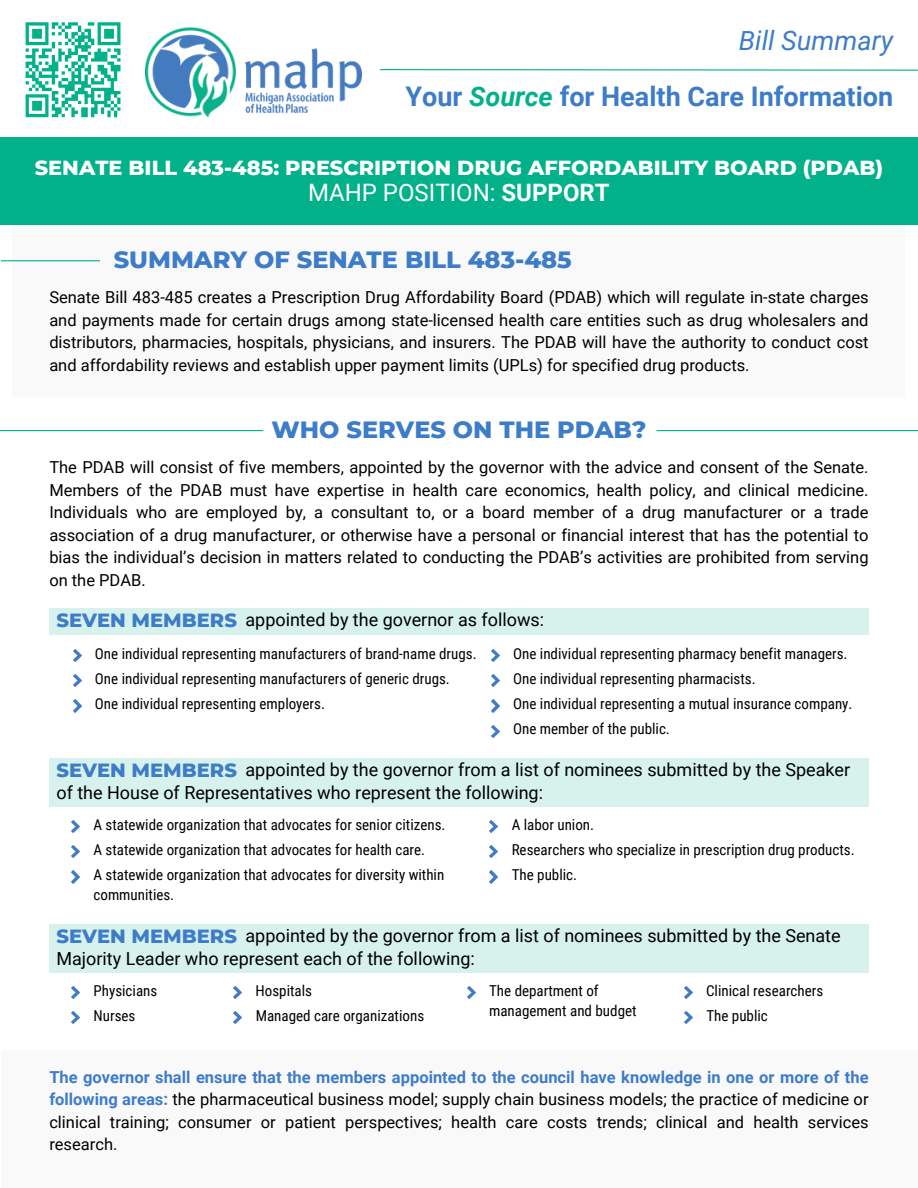
<style>
.page{position:relative;width:918px;height:1188px;background:#fff}
.page>*{position:absolute;margin:0;border:0;box-sizing:border-box;transform-origin:0 0}
.t1{font:700 27px "Roboto";color:#3d7cc9}
.t2{font:italic 27px "Roboto";color:#3d7cc9}
.t3{font:800 24px "Montserrat";color:#3d7cc9}
.t4{font:24px "Roboto";color:#fff}
.t5{font:800 20.85px "Montserrat";color:#fff}
.t6{font:18px "Roboto";color:#000}
.t7{font:16.5px/22.5px "Roboto";color:#000;text-align:justify}
.t8{font:15px/20.2px "Roboto Condensed";color:#000}
.s1{font-style:italic;color:#00b189}
.s2{font-weight:700}
.s3{font-family:"Montserrat";font-weight:800;font-size:19.5px;color:#3d7cc9}
.s4{font-weight:700;color:#3d7cc9}
</style>
<div class="page">
<div style="left:13px;top:208px;width:892px;height:188px;background:#f3f3f4"></div>
<hr style="left:1px;top:260px;width:99px;height:1px;background:#00b189">
<div style="left:0;top:138px;width:918px;height:87px;background:#00b189"></div>
<svg style="left:380px;top:69px;width:538px;height:2px"></svg>
<img style="left:146px;top:27px;width:216px;height:91px">
<svg style="left:25px;top:22px;width:96px;height:96px"></svg>
<hr style="left:0;top:430px;width:263px;height:1px;background:#00b189">
<div style="left:49px;top:608px;width:820px;height:27px;background:#d7f2ec"></div>
<svg style="left:73px;top:649px;width:8px;height:13px"></svg>
<svg style="left:73px;top:674px;width:8px;height:13px"></svg>
<svg style="left:73px;top:700px;width:8px;height:12px"></svg>
<svg style="left:491px;top:649px;width:8px;height:13px"></svg>
<svg style="left:491px;top:674px;width:8px;height:13px"></svg>
<svg style="left:491px;top:700px;width:8px;height:12px"></svg>
<svg style="left:491px;top:725px;width:8px;height:12px"></svg>
<div style="left:49px;top:759px;width:820px;height:48px;background:#d7f2ec"></div>
<svg style="left:72px;top:820px;width:8px;height:13px"></svg>
<svg style="left:72px;top:845px;width:8px;height:13px"></svg>
<svg style="left:72px;top:871px;width:8px;height:12px"></svg>
<svg style="left:490px;top:820px;width:8px;height:13px"></svg>
<svg style="left:490px;top:846px;width:8px;height:12px"></svg>
<svg style="left:490px;top:871px;width:8px;height:12px"></svg>
<div style="left:49px;top:925px;width:820px;height:48px;background:#d7f2ec"></div>
<svg style="left:72px;top:986px;width:8px;height:12px"></svg>
<svg style="left:72px;top:1011px;width:8px;height:13px"></svg>
<svg style="left:234px;top:986px;width:8px;height:12px"></svg>
<svg style="left:234px;top:1011px;width:8px;height:13px"></svg>
<svg style="left:467px;top:986px;width:8px;height:13px"></svg>
<svg style="left:684px;top:986px;width:8px;height:13px"></svg>
<svg style="left:685px;top:1011px;width:7px;height:13px"></svg>
<hr style="left:657px;top:430px;width:261px;height:1px;background:#00b189">
<div style="left:1px;top:1050px;width:917px;height:138px;background:#f3f3f4"></div>
<p class="t2" style="left:739px;top:25px;width:156px">Bill Summary</p>
<p class="t1" style="left:405px;top:81px;width:489px">Your <span class="s1">Source</span> for Health Care Information</p>
<p class="t5" style="left:35px;top:155px;width:850px">SENATE BILL 483-485: PRESCRIPTION DRUG AFFORDABILITY BOARD (PDAB)</p>
<p class="t4" style="left:308px;top:179px;width:303px">MAHP POSITION: <span class="s2">SUPPORT</span></p>
<p class="t3" style="left:114px;top:245px;width:460px">SUMMARY OF SENATE BILL 483-485</p>
<p class="t7" style="left:49px;top:287px;width:821px">Senate Bill 483-485 creates a Prescription Drug Affordability Board (PDAB) which will regulate in-state charges and payments made for certain drugs among state-licensed health care entities such as drug wholesalers and distributors, pharmacies, hospitals, physicians, and insurers. The PDAB will have the authority to conduct cost and affordability reviews and establish upper payment limits (UPLs) for specified drug products.</p>
<p class="t3" style="left:272px;top:415px;width:376px">WHO SERVES ON THE PDAB?</p>
<p class="t7" style="left:49px;top:456px;width:821px">The PDAB will consist of five members, appointed by the governor with the advice and consent of the Senate.<br>Members of the PDAB must have expertise in health care economics, health policy, and clinical medicine.<br>Individuals who are employed by, a consultant to, or a board member of a drug manufacturer or a trade association of a drug manufacturer, or otherwise have a personal or financial interest that has the potential to bias the individual’s decision in matters related to conducting the PDAB’s activities are prohibited from serving on the PDAB.</p>
<p class="t6" style="left:56px;top:609px;width:489px"><span class="s3">SEVEN MEMBERS</span> appointed by the governor as follows:</p>
<p class="t8" style="left:95px;top:643px;width:383px">One individual representing manufacturers of brand-name drugs.</p>
<p class="t8" style="left:95px;top:669px;width:356px">One individual representing manufacturers of generic drugs.</p>
<p class="t8" style="left:95px;top:694px;width:231px">One individual representing employers.</p>
<p class="t8" style="left:513px;top:643px;width:336px">One individual representing pharmacy benefit managers.</p>
<p class="t8" style="left:513px;top:669px;width:244px">One individual representing pharmacists.</p>
<p class="t8" style="left:513px;top:694px;width:341px">One individual representing a mutual insurance company.</p>
<p class="t8" style="left:513px;top:719px;width:158px">One member of the public.</p>
<p class="t6" style="left:56px;top:759px;width:795px"><span class="s3">SEVEN MEMBERS</span> appointed by the governor from a list of nominees submitted by the Speaker</p>
<p class="t6" style="left:56px;top:783px;width:488px">of the House of Representatives who represent the following:</p>
<p class="t8" style="left:94px;top:814px;width:353px">A statewide organization that advocates for senior citizens.</p>
<p class="t8" style="left:94px;top:840px;width:333px">A statewide organization that advocates for health care.</p>
<p class="t8" style="left:94px;top:865px;width:352px">A statewide organization that advocates for diversity within communities.</p>
<p class="t8" style="left:512px;top:814px;width:84px">A labor union.</p>
<p class="t8" style="left:512px;top:840px;width:345px">Researchers who specialize in prescription drug products.</p>
<p class="t8" style="left:512px;top:865px;width:67px">The public.</p>
<p class="t6" style="left:56px;top:925px;width:786px"><span class="s3">SEVEN MEMBERS</span> appointed by the governor from a list of nominees submitted by the Senate</p>
<p class="t6" style="left:56px;top:949px;width:420px">Majority Leader who represent each of the following:</p>
<p class="t8" style="left:94px;top:980px;width:65px">Physicians</p>
<p class="t8" style="left:94px;top:1006px;width:43px">Nurses</p>
<p class="t8" style="left:256px;top:980px;width:58px">Hospitals</p>
<p class="t8" style="left:256px;top:1006px;width:170px">Managed care organizations</p>
<p class="t8" style="left:489px;top:980px;width:149px">The department of management and budget</p>
<p class="t8" style="left:706px;top:980px;width:119px">Clinical researchers</p>
<p class="t8" style="left:706px;top:1006px;width:63px">The public</p>
<p class="t7" style="left:49px;top:1066px;width:821px"><span class="s4">The governor shall ensure that the members appointed to the council have knowledge in one or more of the following areas:</span> the pharmaceutical business model; supply chain business models; the practice of medicine or clinical training; consumer or patient perspectives; health care costs trends; clinical and health services research.</p>
</div>
